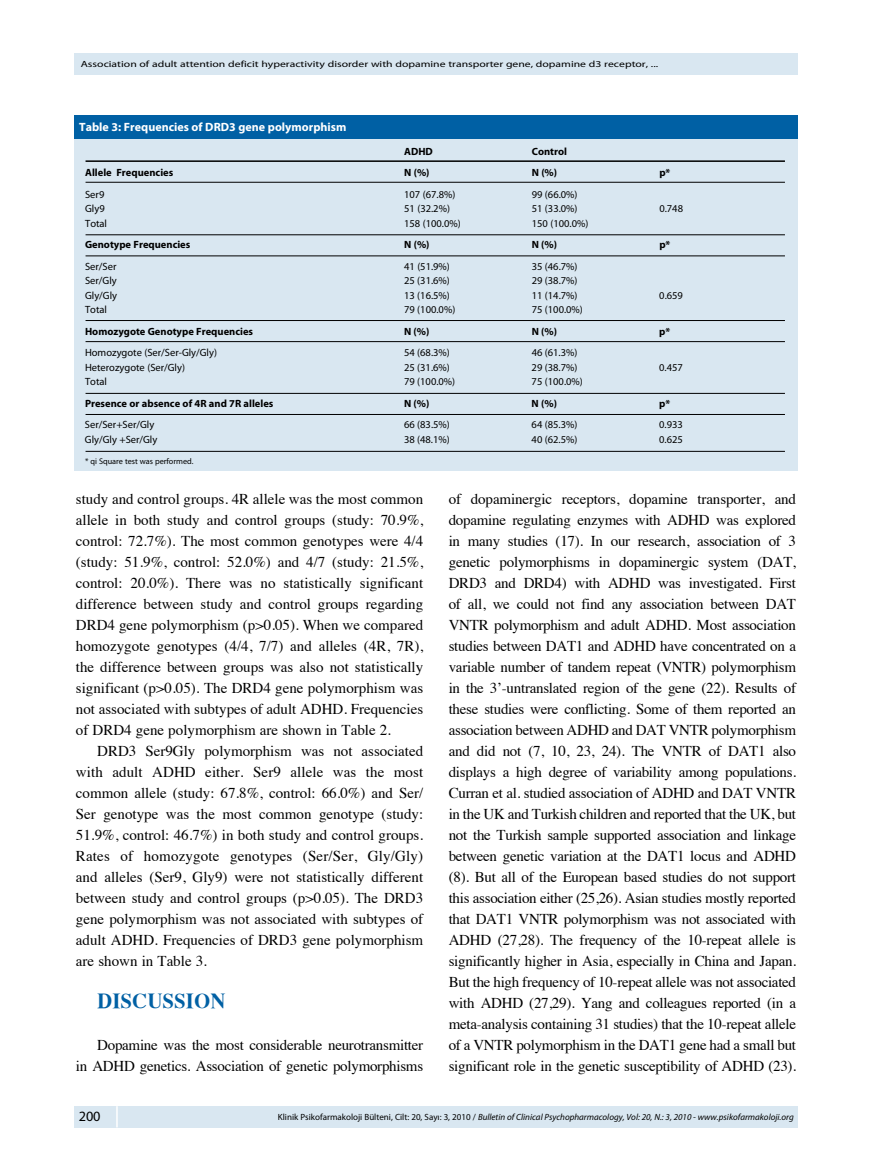
<style>
.page{position:relative;width:872px;height:1170px;background:#fff}
.page>*{position:absolute;margin:0;border:0;box-sizing:border-box;transform-origin:0 0}
.t1{font:700 21px "Times";color:#0060a4}
.t2{font:15px/21px "Times";letter-spacing:-.02em;color:#000;text-align:justify}
.t3{font:14.25px "Myriad Pro";color:#000}
.t4{font:700 12px "Myriad Pro";color:#fff}
.t5{font:10.5px "Myriad Pro";color:#000}
.t6{font:700 10.5px "Myriad Pro";color:#000}
.t7{font:italic 9px "Myriad Pro";color:#000}
.t8{font:9px "Myriad Pro";color:#000;scale:1.3 1}
.t9{font:8.25px "Myriad Pro";color:#000}
.s1{font-style:normal}
</style>
<div class="page">
<div style="left:74px;top:1106px;width:723px;height:21px;background:#d9e7f1"></div>
<hr style="left:116px;top:1106px;width:2px;height:21px;background:#fff">
<div style="left:74px;top:53px;width:723px;height:21px;background:#d9e7f1"></div>
<div style="left:74px;top:115px;width:723px;height:25px;background:#0060a4"></div>
<div style="left:74px;top:140px;width:723px;height:331px;background:#d9e7f1"></div>
<hr style="left:86px;top:160px;width:699px;height:2px;background:#000">
<hr style="left:86px;top:234px;width:699px;height:1px;background:#000">
<hr style="left:86px;top:320px;width:699px;height:1px;background:#000">
<hr style="left:86px;top:393px;width:699px;height:1px;background:#000">
<hr style="left:86px;top:451px;width:699px;height:1px;background:#000">
<hr style="left:86px;top:182px;width:699px;height:1px;background:#000">
<hr style="left:86px;top:255px;width:699px;height:1px;background:#000">
<hr style="left:86px;top:341px;width:699px;height:1px;background:#000">
<hr style="left:86px;top:414px;width:699px;height:1px;background:#000">
<p class="t8" style="left:81px;top:59px;width:445px">Association of adult attention deficit hyperactivity disorder with dopamine transporter gene, dopamine d3 receptor, ...</p>
<p class="t4" style="left:79px;top:119px;width:269px">Table 3: Frequencies of DRD3 gene polymorphism</p>
<p class="t6" style="left:404px;top:144px;width:30px">ADHD</p>
<p class="t6" style="left:532px;top:144px;width:37px">Control</p>
<p class="t6" style="left:85px;top:166px;width:90px">Allele Frequencies</p>
<p class="t6" style="left:404px;top:166px;width:27px">N (%)</p>
<p class="t6" style="left:532px;top:166px;width:27px">N (%)</p>
<p class="t6" style="left:659px;top:166px;width:13px">p*</p>
<p class="t5" style="left:85px;top:188px;width:21px">Ser9</p>
<p class="t5" style="left:404px;top:188px;width:53px">107 (67.8%)</p>
<p class="t5" style="left:532px;top:188px;width:47px">99 (66.0%)</p>
<p class="t5" style="left:85px;top:202px;width:21px">Gly9</p>
<p class="t5" style="left:404px;top:202px;width:47px">51 (32.2%)</p>
<p class="t5" style="left:532px;top:202px;width:47px">51 (33.0%)</p>
<p class="t5" style="left:659px;top:202px;width:25px">0.748</p>
<p class="t5" style="left:85px;top:216px;width:23px">Total</p>
<p class="t5" style="left:404px;top:216px;width:58px">158 (100.0%)</p>
<p class="t5" style="left:532px;top:216px;width:58px">150 (100.0%)</p>
<p class="t6" style="left:85px;top:238px;width:107px">Genotype Frequencies</p>
<p class="t6" style="left:404px;top:238px;width:27px">N (%)</p>
<p class="t6" style="left:532px;top:238px;width:27px">N (%)</p>
<p class="t6" style="left:659px;top:238px;width:13px">p*</p>
<p class="t5" style="left:85px;top:260px;width:33px">Ser/Ser</p>
<p class="t5" style="left:404px;top:260px;width:47px">41 (51.9%)</p>
<p class="t5" style="left:532px;top:260px;width:47px">35 (46.7%)</p>
<p class="t5" style="left:85px;top:274px;width:33px">Ser/Gly</p>
<p class="t5" style="left:404px;top:274px;width:47px">25 (31.6%)</p>
<p class="t5" style="left:531px;top:274px;width:47px">29 (38.7%)</p>
<p class="t5" style="left:85px;top:288px;width:34px">Gly/Gly</p>
<p class="t5" style="left:404px;top:288px;width:47px">13 (16.5%)</p>
<p class="t5" style="left:531px;top:288px;width:47px">11 (14.7%)</p>
<p class="t5" style="left:659px;top:288px;width:25px">0.659</p>
<p class="t5" style="left:85px;top:303px;width:23px">Total</p>
<p class="t5" style="left:404px;top:303px;width:53px">79 (100.0%)</p>
<p class="t5" style="left:531px;top:303px;width:53px">75 (100.0%)</p>
<p class="t6" style="left:85px;top:324px;width:169px">Homozygote Genotype Frequencies</p>
<p class="t6" style="left:404px;top:324px;width:27px">N (%)</p>
<p class="t6" style="left:531px;top:324px;width:27px">N (%)</p>
<p class="t6" style="left:659px;top:324px;width:13px">p*</p>
<p class="t5" style="left:85px;top:346px;width:133px">Homozygote (Ser/Ser-Gly/Gly)</p>
<p class="t5" style="left:404px;top:346px;width:47px">54 (68.3%)</p>
<p class="t5" style="left:531px;top:346px;width:47px">46 (61.3%)</p>
<p class="t5" style="left:85px;top:360px;width:101px">Heterozygote (Ser/Gly)</p>
<p class="t5" style="left:404px;top:360px;width:47px">25 (31.6%)</p>
<p class="t5" style="left:531px;top:360px;width:47px">29 (38.7%)</p>
<p class="t5" style="left:659px;top:360px;width:25px">0.457</p>
<p class="t5" style="left:85px;top:375px;width:23px">Total</p>
<p class="t5" style="left:404px;top:375px;width:53px">79 (100.0%)</p>
<p class="t5" style="left:531px;top:375px;width:53px">75 (100.0%)</p>
<p class="t6" style="left:85px;top:396px;width:190px">Presence or absence of 4R and 7R alleles</p>
<p class="t6" style="left:404px;top:396px;width:27px">N (%)</p>
<p class="t6" style="left:531px;top:396px;width:27px">N (%)</p>
<p class="t6" style="left:659px;top:396px;width:13px">p*</p>
<p class="t5" style="left:85px;top:418px;width:71px">Ser/Ser+Ser/Gly</p>
<p class="t5" style="left:404px;top:418px;width:47px">66 (83.5%)</p>
<p class="t5" style="left:531px;top:418px;width:47px">64 (85.3%)</p>
<p class="t5" style="left:659px;top:418px;width:25px">0.933</p>
<p class="t5" style="left:85px;top:432px;width:74px">Gly/Gly +Ser/Gly</p>
<p class="t5" style="left:404px;top:432px;width:47px">38 (48.1%)</p>
<p class="t5" style="left:531px;top:432px;width:47px">40 (62.5%)</p>
<p class="t5" style="left:659px;top:432px;width:25px">0.625</p>
<p class="t9" style="left:85px;top:456px;width:110px">* qi Square test was performed.</p>
<p class="t2" style="left:76px;top:486px;width:349px">study and control groups. 4R allele was the most common allele in both study and control groups (study: 70.9%, control: 72.7%). The most common genotypes were 4/4 (study: 51.9%, control: 52.0%) and 4/7 (study: 21.5%, control: 20.0%). There was no statistically significant difference between study and control groups regarding DRD4 gene polymorphism (p&gt;0.05). When we compared homozygote genotypes (4/4, 7/7) and alleles (4R, 7R), the difference between groups was also not statistically significant (p&gt;0.05). The DRD4 gene polymorphism was not associated with subtypes of adult ADHD. Frequencies of DRD4 gene polymorphism are shown in Table 2.</p>
<p class="t2" style="left:76px;top:738px;width:349px;text-indent:21px">DRD3 Ser9Gly polymorphism was not associated with adult ADHD either. Ser9 allele was the most common allele (study: 67.8%, control: 66.0%) and Ser/ Ser genotype was the most common genotype (study:<br>51.9%, control: 46.7%) in both study and control groups.<br>Rates of homozygote genotypes (Ser/Ser, Gly/Gly) and alleles (Ser9, Gly9) were not statistically different between study and control groups (p&gt;0.05). The DRD3 gene polymorphism was not associated with subtypes of adult ADHD. Frequencies of DRD3 gene polymorphism are shown in Table 3.</p>
<h1 class="t1" style="left:97px;top:987px;width:130px">DISCUSSION</h1>
<p class="t2" style="left:76px;top:1032px;width:349px;text-align:right">Dopamine was the most considerable neurotransmitter<br>in ADHD genetics. Association of genetic polymorphisms</p>
<p class="t2" style="left:449px;top:486px;width:349px">of dopaminergic receptors, dopamine transporter, and dopamine regulating enzymes with ADHD was explored in many studies (17). In our research, association of 3 genetic polymorphisms in dopaminergic system (DAT, DRD3 and DRD4) with ADHD was investigated. First of all, we could not find any association between DAT VNTR polymorphism and adult ADHD. Most association studies between DAT1 and ADHD have concentrated on a variable number of tandem repeat (VNTR) polymorphism in the 3’-untranslated region of the gene (22). Results of these studies were conflicting. Some of them reported an association between ADHD and DAT VNTR polymorphism and did not (7, 10, 23, 24). The VNTR of DAT1 also displays a high degree of variability among populations.<br>Curran et al. studied association of ADHD and DAT VNTR in the UK and Turkish children and reported that the UK, but not the Turkish sample supported association and linkage between genetic variation at the DAT1 locus and ADHD (8). But all of the European based studies do not support this association either (25,26). Asian studies mostly reported that DAT1 VNTR polymorphism was not associated with ADHD (27,28). The frequency of the 10-repeat allele is significantly higher in Asia, especially in China and Japan.<br>But the high frequency of 10-repeat allele was not associated with ADHD (27,29). Yang and colleagues reported (in a meta-analysis containing 31 studies) that the 10-repeat allele of a VNTR polymorphism in the DAT1 gene had a small but significant role in the genetic susceptibility of ADHD (23).</p>
<p class="t3" style="left:79px;top:1107px;width:23px">200</p>
<p class="t7" style="left:278px;top:1111px;width:517px"><span class="s1">Klinik Psikofarmakoloji Bülteni, Cilt: 20, Sayı: 3, 2010 /</span> Bulletin of Clinical Psychopharmacology, Vol: 20, N.: 3, 2010 - www.psikofarmakoloji.org</p>
</div>
